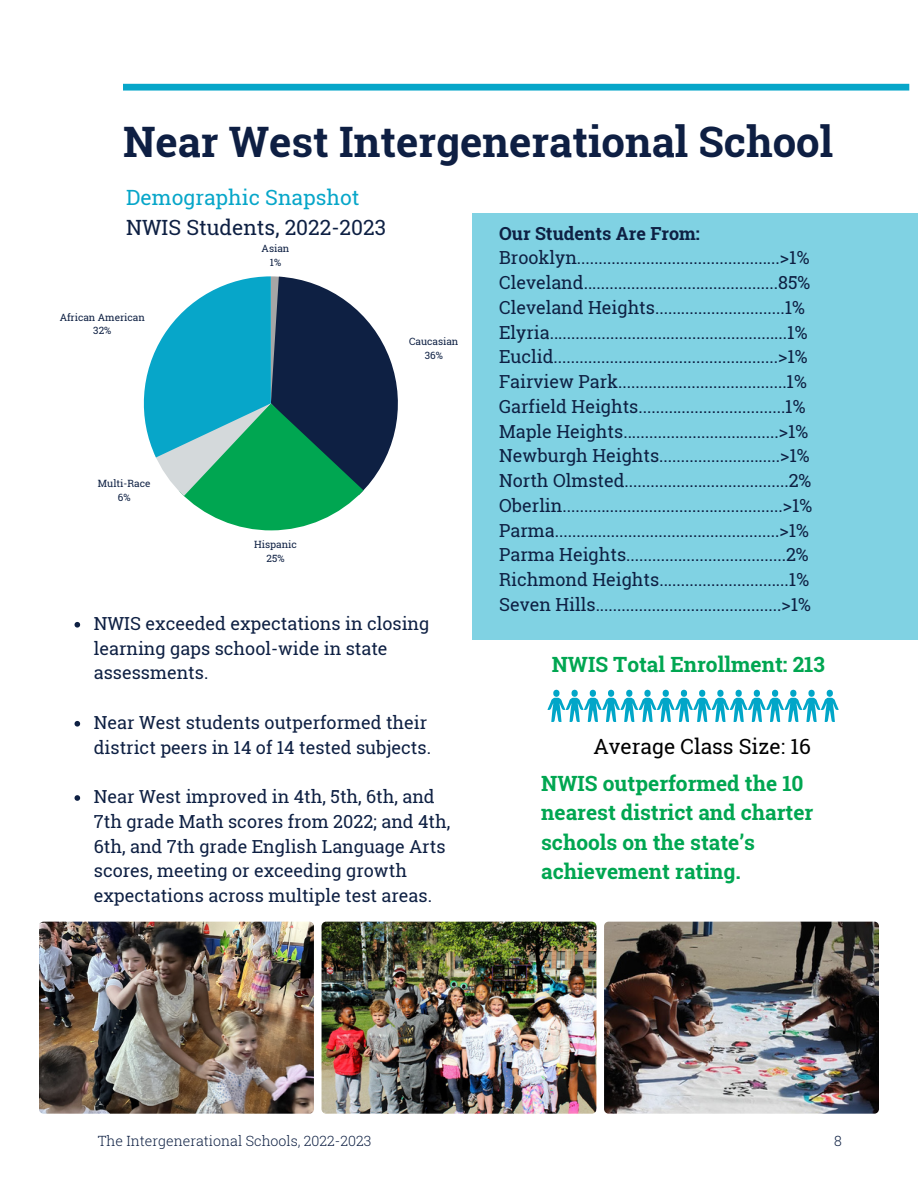
<style>
.page{position:relative;width:918px;height:1188px;background:#fff}
.page>*{position:absolute;margin:0;border:0;box-sizing:border-box;transform-origin:0 0}
.t1{font:700 42px "Roboto Slab";color:#0e1f43}
.t2{font:700 21px/29.2px "Roboto Slab";color:#00a651}
.t3{font:21px "Roboto Slab";color:#0e2043}
.t4{font:21px "Roboto Slab";color:#07a6c9}
.t5{font:21px "Roboto Slab";color:#000}
.t6{font:18px/24.8px "Roboto Slab";color:#0e2043}
.t7{font:700 18px "Roboto Slab";color:#0e2043}
.t8{font:300 14.1px "Roboto Slab";color:#0e2043}
.t9{font:10.05px "Roboto Slab";color:#0e2043}
</style>
<div class="page">
<div style="left:123px;top:84px;width:786px;height:7px;background:#07a6c9"></div>
<img style="left:39px;top:922px;width:275px;height:192px;border-radius:5px">
<img style="left:322px;top:922px;width:274px;height:192px;border-radius:5px">
<img style="left:604px;top:922px;width:275px;height:192px;border-radius:5px">
<svg style="left:144px;top:276px;width:254px;height:254px"></svg>
<div style="left:472px;top:213px;width:446px;height:426px;background:#80d2e3"></div>
<svg style="left:547px;top:690px;width:91px;height:32px"></svg>
<svg style="left:75px;top:622px;width:5px;height:6px"></svg>
<svg style="left:75px;top:721px;width:5px;height:6px"></svg>
<svg style="left:75px;top:795px;width:5px;height:6px"></svg>
<p class="t1" style="left:123px;top:113px;width:712px">Near West Intergenerational School</p>
<p class="t4" style="left:126px;top:183px;width:235px">Demographic Snapshot</p>
<p class="t3" style="left:126px;top:213px;width:262px">NWIS Students, 2022-2023</p>
<p class="t9" style="left:60px;top:310px;width:87px">African American</p>
<p class="t9" style="left:93px;top:324px;width:20px">32%</p>
<p class="t9" style="left:98px;top:476px;width:54px">Multi-Race</p>
<p class="t9" style="left:118px;top:490px;width:14px">6%</p>
<p class="t9" style="left:262px;top:241px;width:29px">Asian</p>
<p class="t9" style="left:270px;top:255px;width:13px">1%</p>
<p class="t9" style="left:254px;top:537px;width:44px">Hispanic</p>
<p class="t9" style="left:267px;top:551px;width:19px">25%</p>
<p class="t9" style="left:409px;top:335px;width:51px">Caucasian</p>
<p class="t9" style="left:425px;top:349px;width:20px">36%</p>
<p class="t6" style="left:94px;top:610px;width:337px">NWIS exceeded expectations in closing learning gaps school-wide in state assessments.</p>
<p class="t6" style="left:94px;top:709px;width:339px">Near West students outperformed their district peers in 14 of 14 tested subjects.</p>
<p class="t6" style="left:94px;top:784px;width:358px">Near West improved in 4th, 5th, 6th, and 7th grade Math scores from 2022; and 4th, 6th, and 7th grade English Language Arts scores, meeting or exceeding growth expectations across multiple test areas.</p>
<p class="t7" style="left:499px;top:221px;width:202px">Our Students Are From:</p>
<p class="t6" style="left:499px;top:245px;width:312px">Brooklyn...............................................&gt;1%</p>
<p class="t6" style="left:499px;top:270px;width:313px">Cleveland.............................................85%</p>
<p class="t6" style="left:499px;top:294px;width:307px">Cleveland Heights..............................1%</p>
<p class="t6" style="left:499px;top:319px;width:310px">Elyria.......................................................1%</p>
<p class="t6" style="left:499px;top:344px;width:310px">Euclid....................................................&gt;1%</p>
<p class="t6" style="left:499px;top:369px;width:309px">Fairview Park.......................................1%</p>
<p class="t6" style="left:499px;top:393px;width:308px">Garfield Heights..................................1%</p>
<p class="t6" style="left:499px;top:418px;width:311px">Maple Heights....................................&gt;1%</p>
<p class="t6" style="left:499px;top:443px;width:312px">Newburgh Heights............................&gt;1%</p>
<p class="t6" style="left:499px;top:468px;width:314px">North Olmsted......................................2%</p>
<p class="t6" style="left:499px;top:492px;width:315px">Oberlin...................................................&gt;1%</p>
<p class="t6" style="left:499px;top:517px;width:311px">Parma....................................................&gt;1%</p>
<p class="t6" style="left:499px;top:542px;width:311px">Parma Heights.....................................2%</p>
<p class="t6" style="left:499px;top:567px;width:312px">Richmond Heights..............................1%</p>
<p class="t6" style="left:499px;top:591px;width:313px">Seven Hills...........................................&gt;1%</p>
<p class="t2" style="left:552px;top:649px;width:275px">NWIS Total Enrollment: 213</p>
<p class="t5" style="left:594px;top:732px;width:219px">Average Class Size: 16</p>
<p class="t2" style="left:541px;top:768px;width:274px">NWIS outperformed the 10 nearest district and charter schools on the state’s achievement rating.</p>
<p class="t8" style="left:98px;top:1132px;width:275px">The Intergenerational Schools, 2022-2023</p>
<p class="t8" style="left:834px;top:1132px;width:9px">8</p>
</div>
